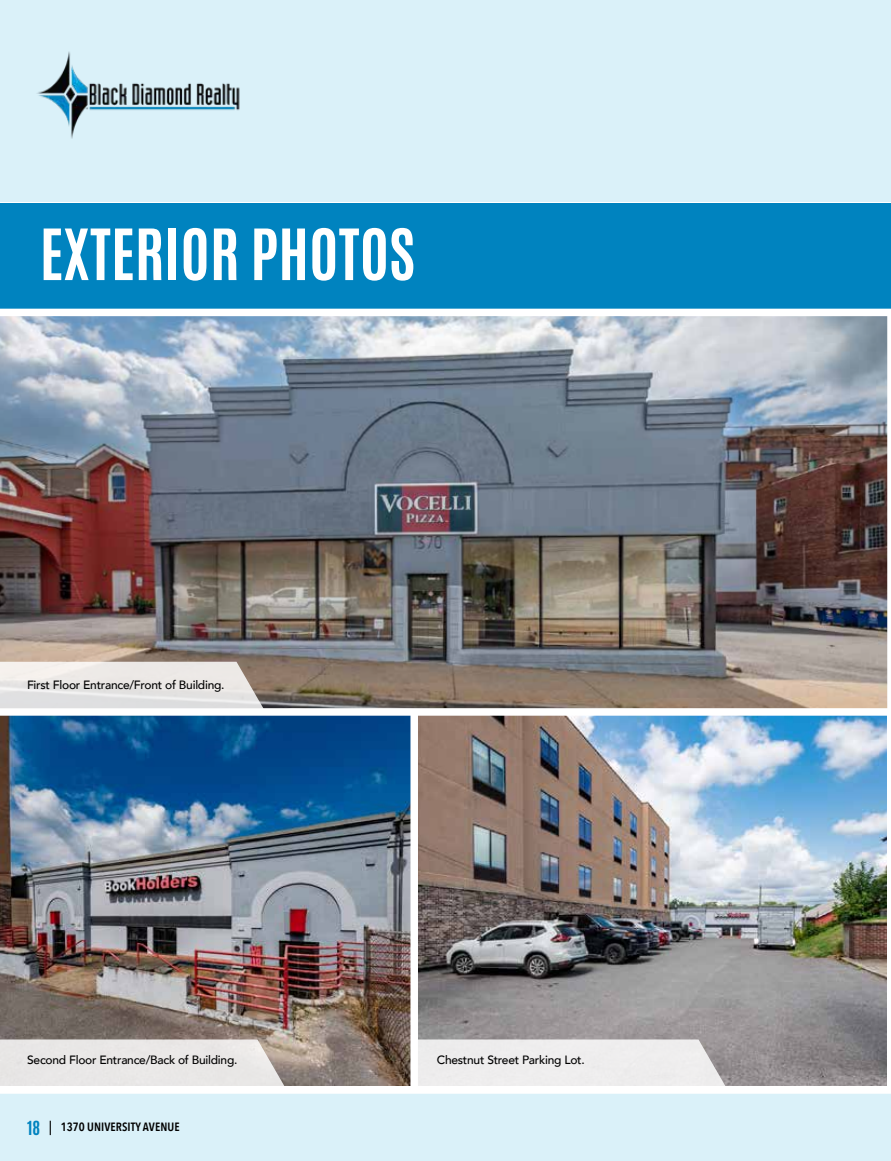
<style>
.page{position:relative;width:891px;height:1161px;background:#fff}
.page>*{position:absolute;margin:0;border:0;box-sizing:border-box;transform-origin:0 0}
.t1{font:60px "Antonio";letter-spacing:.005em;color:#fff}
.t2{font:500 12px "Avenir";letter-spacing:-.02em;color:#000}
.t3{font:600 12px "Avenir Next Condensed";letter-spacing:.005em;color:#000}
.s1{font-family:"Antonio";font-weight:400;font-size:16.5px;color:#0083bf}
</style>
<div class="page">
<img style="left:0;top:716px;width:410px;height:370px">
<img style="left:418px;top:716px;width:469px;height:370px">
<svg style="left:0;top:1039px;width:285px;height:47px;background:#e5e2e1"></svg>
<div style="left:418px;top:1039px;width:308px;height:47px;background:#eeeded"></div>
<img style="left:0;top:316px;width:887px;height:392px">
<svg style="left:0;top:662px;width:264px;height:46px;background:#e3e0de"></svg>
<div style="left:0;top:203px;width:891px;height:108px;background:#0083bf"></div>
<div style="left:0;top:0;width:891px;height:202px;background:#daf1f9"></div>
<div style="left:0;top:309px;width:891px;height:7px;background:#fff"></div>
<div style="left:0;top:1094px;width:891px;height:67px;background:#daf1f9"></div>
<svg style="left:50px;top:1121px;width:1px;height:14px"></svg>
<img style="left:37px;top:51px;width:203px;height:88px">
<h1 class="t1" style="left:40px;top:212px;width:377px">EXTERIOR PHOTOS</h1>
<p class="t2" style="left:27px;top:674px;width:199px">First Floor Entrance/Front of Building.</p>
<p class="t2" style="left:27px;top:1050px;width:212px">Second Floor Entrance/Back of Building.</p>
<p class="t2" style="left:437px;top:1050px;width:150px">Chestnut Street Parking Lot.</p>
<p class="t3" style="left:27px;top:1117px;width:154px"><span class="s1">18</span> 1370 UNIVERSITY AVENUE</p>
</div>
